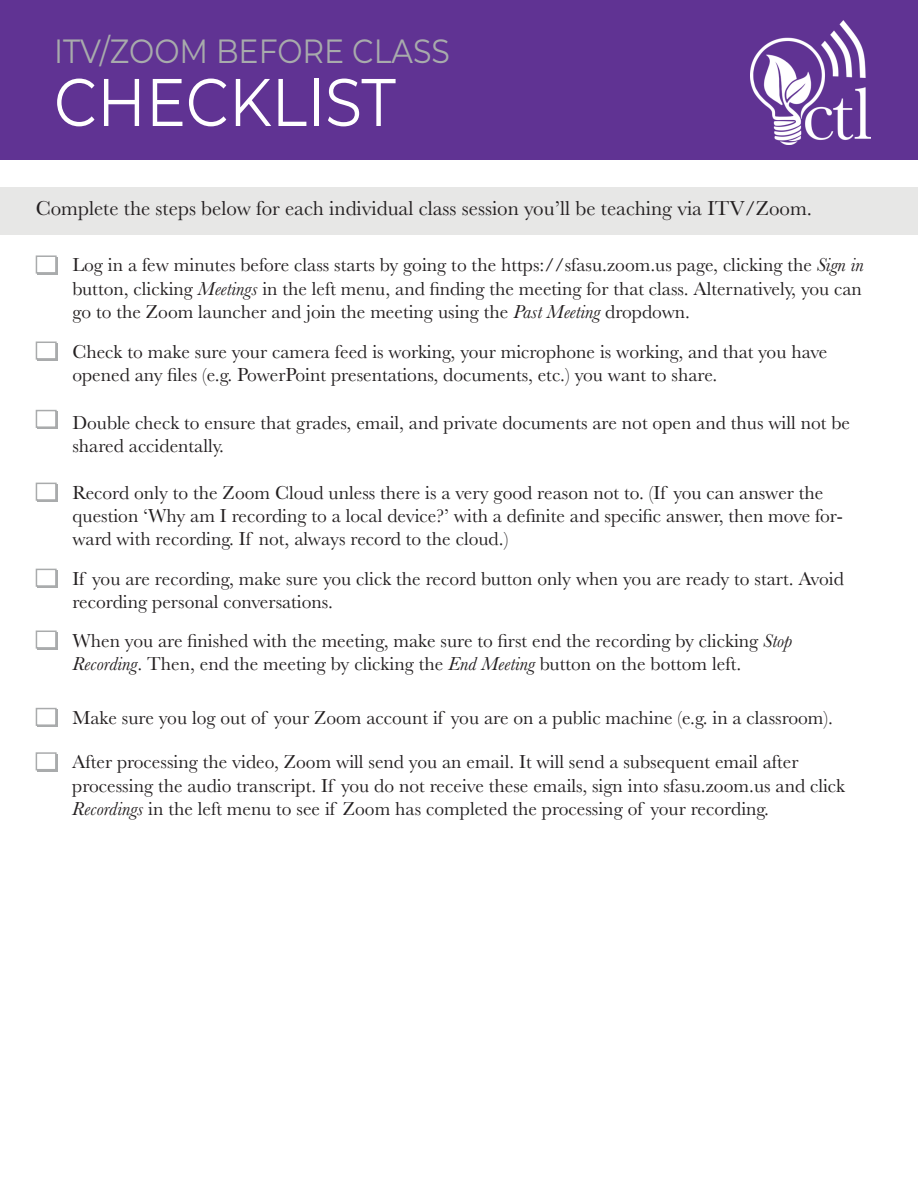
<style>
.page{position:relative;width:918px;height:1188px;background:#fff}
.page>*{position:absolute;margin:0;border:0;box-sizing:border-box;transform-origin:0 0}
.t1{font:67.2px "Montserrat";color:#fff;scale:.89 1}
.t2{font:33.6px "Montserrat";color:#a8abac;scale:.89 1}
.t3{font:21px "Baskerville";color:#231f20}
.t4{font:19.5px/23.4px "Baskerville";color:#231f20}
.s1{font-style:italic}
</style>
<div class="page">
<div style="left:0;top:0;width:918px;height:160px;background:#603393"></div>
<img style="left:751px;top:21px;width:120px;height:124px">
<div style="left:0;top:187px;width:918px;height:48px;background:#e7e7e6"></div>
<div style="left:38px;top:257px;width:20px;height:18px;background:#a9abac"></div>
<div style="left:36px;top:255px;width:21px;height:19px;background:#fff;border:2px solid #a9abac"></div>
<div style="left:38px;top:343px;width:20px;height:18px;background:#a9abac"></div>
<div style="left:36px;top:342px;width:21px;height:18px;background:#fff;border:2px solid #a9abac"></div>
<div style="left:38px;top:411px;width:20px;height:18px;background:#a9abac"></div>
<div style="left:36px;top:410px;width:21px;height:18px;background:#fff;border:2px solid #a9abac"></div>
<div style="left:38px;top:484px;width:20px;height:18px;background:#a9abac"></div>
<div style="left:36px;top:483px;width:21px;height:18px;background:#fff;border:2px solid #a9abac"></div>
<div style="left:38px;top:570px;width:20px;height:18px;background:#a9abac"></div>
<div style="left:36px;top:569px;width:21px;height:18px;background:#fff;border:2px solid #a9abac"></div>
<div style="left:38px;top:632px;width:20px;height:18px;background:#a9abac"></div>
<div style="left:36px;top:631px;width:21px;height:18px;background:#fff;border:2px solid #a9abac"></div>
<div style="left:38px;top:709px;width:20px;height:18px;background:#a9abac"></div>
<div style="left:36px;top:708px;width:21px;height:18px;background:#fff;border:2px solid #a9abac"></div>
<div style="left:37px;top:754px;width:21px;height:18px;background:#a9abac"></div>
<div style="left:36px;top:752px;width:21px;height:18px;background:#fff;border:2px solid #a9abac"></div>
<p class="t2" style="left:54px;top:28px;width:446px">ITV/ZOOM BEFORE CLASS</p>
<p class="t1" style="left:54px;top:56px;width:386px">CHECKLIST</p>
<p class="t3" style="left:36px;top:195px;width:778px">Complete the steps below for each individual class session you’ll be teaching via ITV/Zoom.</p>
<p class="t4" style="left:72px;top:254px;width:793px;text-align:justify">Log in a few minutes before class starts by going to the https://sfasu.zoom.us page, clicking the <span class="s1">Sign in </span>button, clicking <span class="s1">Meetings</span> in the left menu, and finding the meeting for that class. Alternatively, you can go to the Zoom launcher and join the meeting using the <span class="s1">Past Meeting</span> dropdown.</p>
<p class="t4" style="left:72px;top:340px;width:757px">Check to make sure your camera feed is working, your microphone is working, and that you have opened any files (e.g. PowerPoint presentations, documents, etc.) you want to share.</p>
<p class="t4" style="left:72px;top:411px;width:779px">Double check to ensure that grades, email, and private documents are not open and thus will not be shared accidentally.</p>
<p class="t4" style="left:72px;top:481px;width:772px">Record only to the Zoom Cloud unless there is a very good reason not to. (If you can answer the question ‘Why am I recording to a local device?’ with a definite and specific answer, then move for&shy;ward with recording. If not, always record to the cloud.)</p>
<p class="t4" style="left:72px;top:567px;width:773px">If you are recording, make sure you click the record button only when you are ready to start. Avoid recording personal conversations.</p>
<p class="t4" style="left:72px;top:629px;width:722px">When you are finished with the meeting, make sure to first end the recording by clicking <span class="s1">Stop</span></p>
<p class="t4" style="left:72px;top:652px;width:670px"><span class="s1">Recording</span>. Then, end the meeting by clicking the <span class="s1">End Meeting</span> button on the bottom left.</p>
<p class="t4" style="left:72px;top:706px;width:762px">Make sure you log out of your Zoom account if you are on a public machine (e.g. in a classroom).</p>
<p class="t4" style="left:72px;top:751px;width:728px">After processing the video, Zoom will send you an email. It will send a subsequent email after</p>
<p class="t4" style="left:72px;top:774px;width:774px">processing the audio transcript. If you do not receive these emails, sign into sfasu.zoom.us and click<br><span class="s1">Recordings</span> in the left menu to see if Zoom has completed the processing of your recording.</p>
</div>
